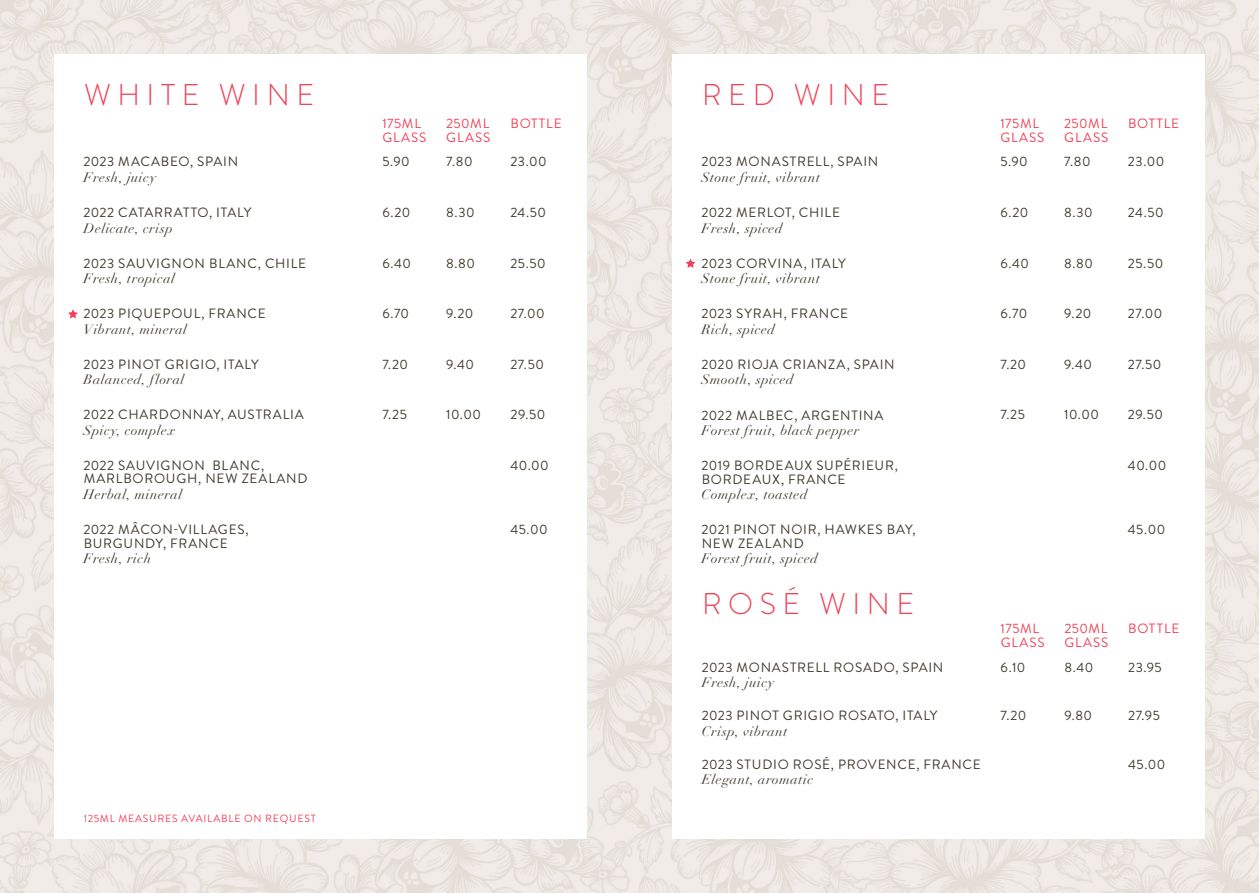
<style>
.page{position:relative;width:1259px;height:893px;background:#fff}
.page>*{position:absolute;margin:0;border:0;box-sizing:border-box;transform-origin:0 0}
.t1{font:300 30px "Brandon Grotesque";letter-spacing:.22em;color:#ef4358}
.t2{font:13.5px/13.5px "Brandon Grotesque";letter-spacing:.055em;color:#403b2d}
.t3{font:italic 13.5px "Didot LT Std";letter-spacing:.035em;color:#403b2d}
.t4{font:13.5px/13.5px "Brandon Grotesque";letter-spacing:.06em;color:#ef4358}
.t5{font:13.5px "Brandon Grotesque";letter-spacing:.035em;color:#403b2d}
.t6{font:10.5px "Brandon Grotesque";letter-spacing:.07em;color:#ef4358}
</style>
<div class="page">
<img style="left:0;top:0;width:1259px;height:893px">
<div style="left:54px;top:54px;width:533px;height:785px;background:#fff"></div>
<div style="left:672px;top:54px;width:532px;height:785px;background:#fff"></div>
<svg style="left:68px;top:309px;width:10px;height:9px"></svg>
<svg style="left:685px;top:259px;width:10px;height:9px"></svg>
<h1 class="t1" style="left:84px;top:74px;width:232px">WHITE WINE</h1>
<h1 class="t1" style="left:702px;top:74px;width:189px">RED WINE</h1>
<p class="t4" style="left:382px;top:117px;width:46px">175ML<br>GLASS</p>
<p class="t4" style="left:446px;top:117px;width:46px">250ML<br>GLASS</p>
<p class="t4" style="left:510px;top:117px;width:53px">BOTTLE</p>
<p class="t4" style="left:1000px;top:117px;width:46px">175ML<br>GLASS</p>
<p class="t4" style="left:1064px;top:117px;width:46px">250ML<br>GLASS</p>
<p class="t4" style="left:1128px;top:117px;width:53px">BOTTLE</p>
<p class="t2" style="left:84px;top:155px;width:156px">2023 MACABEO, SPAIN</p>
<p class="t3" style="left:84px;top:169px;width:74px">Fresh, juicy</p>
<p class="t2" style="left:382px;top:155px;width:29px">5.90</p>
<p class="t2" style="left:446px;top:155px;width:28px">7.80</p>
<p class="t2" style="left:510px;top:155px;width:38px">23.00</p>
<p class="t2" style="left:701px;top:155px;width:178px">2023 MONASTRELL, SPAIN</p>
<p class="t3" style="left:701px;top:169px;width:120px">Stone fruit, vibrant</p>
<p class="t2" style="left:1000px;top:155px;width:29px">5.90</p>
<p class="t2" style="left:1064px;top:155px;width:28px">7.80</p>
<p class="t2" style="left:1128px;top:155px;width:38px">23.00</p>
<p class="t5" style="left:84px;top:203px;width:169px">2022 CATARRATTO, ITALY</p>
<p class="t3" style="left:84px;top:220px;width:91px">Delicate, crisp</p>
<p class="t2" style="left:382px;top:206px;width:29px">6.20</p>
<p class="t2" style="left:446px;top:206px;width:30px">8.30</p>
<p class="t2" style="left:510px;top:206px;width:37px">24.50</p>
<p class="t2" style="left:701px;top:206px;width:140px">2022 MERLOT, CHILE</p>
<p class="t3" style="left:701px;top:220px;width:82px">Fresh, spiced</p>
<p class="t2" style="left:1000px;top:206px;width:29px">6.20</p>
<p class="t2" style="left:1064px;top:206px;width:30px">8.30</p>
<p class="t2" style="left:1128px;top:206px;width:37px">24.50</p>
<p class="t2" style="left:84px;top:256px;width:224px">2023 SAUVIGNON BLANC, CHILE</p>
<p class="t3" style="left:84px;top:271px;width:93px">Fresh, tropical</p>
<p class="t2" style="left:382px;top:256px;width:30px">6.40</p>
<p class="t2" style="left:446px;top:256px;width:30px">8.80</p>
<p class="t2" style="left:510px;top:256px;width:37px">25.50</p>
<p class="t2" style="left:701px;top:256px;width:146px">2023 CORVINA, ITALY</p>
<p class="t3" style="left:701px;top:271px;width:120px">Stone fruit, vibrant</p>
<p class="t2" style="left:1000px;top:256px;width:30px">6.40</p>
<p class="t2" style="left:1064px;top:256px;width:30px">8.80</p>
<p class="t2" style="left:1128px;top:256px;width:37px">25.50</p>
<p class="t2" style="left:84px;top:307px;width:184px">2023 PIQUEPOUL, FRANCE</p>
<p class="t3" style="left:84px;top:321px;width:105px">Vibrant, mineral</p>
<p class="t2" style="left:382px;top:307px;width:28px">6.70</p>
<p class="t2" style="left:446px;top:307px;width:29px">9.20</p>
<p class="t2" style="left:510px;top:307px;width:36px">27.00</p>
<p class="t2" style="left:701px;top:307px;width:148px">2023 SYRAH, FRANCE</p>
<p class="t3" style="left:701px;top:321px;width:75px">Rich, spiced</p>
<p class="t2" style="left:1000px;top:307px;width:28px">6.70</p>
<p class="t2" style="left:1064px;top:307px;width:29px">9.20</p>
<p class="t2" style="left:1128px;top:307px;width:36px">27.00</p>
<p class="t2" style="left:84px;top:358px;width:177px">2023 PINOT GRIGIO, ITALY</p>
<p class="t3" style="left:84px;top:372px;width:102px">Balanced, floral</p>
<p class="t2" style="left:382px;top:358px;width:27px">7.20</p>
<p class="t2" style="left:446px;top:358px;width:29px">9.40</p>
<p class="t2" style="left:510px;top:358px;width:35px">27.50</p>
<p class="t2" style="left:701px;top:358px;width:195px">2020 RIOJA CRIANZA, SPAIN</p>
<p class="t3" style="left:701px;top:372px;width:93px">Smooth, spiced</p>
<p class="t2" style="left:1000px;top:358px;width:27px">7.20</p>
<p class="t2" style="left:1064px;top:358px;width:29px">9.40</p>
<p class="t2" style="left:1128px;top:358px;width:35px">27.50</p>
<p class="t2" style="left:84px;top:408px;width:222px">2022 CHARDONNAY, AUSTRALIA</p>
<p class="t3" style="left:84px;top:422px;width:93px">Spicy, complex</p>
<p class="t2" style="left:382px;top:408px;width:26px">7.25</p>
<p class="t2" style="left:446px;top:408px;width:36px">10.00</p>
<p class="t2" style="left:510px;top:408px;width:36px">29.50</p>
<p class="t2" style="left:701px;top:408px;width:183px">2022 MALBEC, ARGENTINA</p>
<p class="t3" style="left:701px;top:423px;width:159px">Forest fruit, black pepper</p>
<p class="t2" style="left:1000px;top:408px;width:26px">7.25</p>
<p class="t2" style="left:1064px;top:408px;width:36px">10.00</p>
<p class="t2" style="left:1128px;top:408px;width:36px">29.50</p>
<p class="t2" style="left:84px;top:459px;width:225px">2022 SAUVIGNON BLANC,<br>MARLBOROUGH, NEW ZEALAND</p>
<p class="t3" style="left:84px;top:486px;width:100px">Herbal, mineral</p>
<p class="t2" style="left:510px;top:459px;width:40px">40.00</p>
<p class="t2" style="left:701px;top:459px;width:198px">2019 BORDEAUX SUPÉRIEUR,<br>BORDEAUX, FRANCE</p>
<p class="t3" style="left:701px;top:487px;width:107px">Complex, toasted</p>
<p class="t2" style="left:1128px;top:459px;width:40px">40.00</p>
<p class="t2" style="left:84px;top:523px;width:167px">2022 MÂCON-VILLAGES,<br>BURGUNDY, FRANCE</p>
<p class="t3" style="left:84px;top:550px;width:69px">Fresh, rich</p>
<p class="t2" style="left:510px;top:523px;width:39px">45.00</p>
<p class="t2" style="left:701px;top:523px;width:216px">2021 PINOT NOIR, HAWKES BAY,<br>NEW ZEALAND</p>
<p class="t3" style="left:701px;top:551px;width:118px">Forest fruit, spiced</p>
<p class="t2" style="left:1128px;top:523px;width:39px">45.00</p>
<h1 class="t1" style="left:702px;top:583px;width:214px">ROSÉ WINE</h1>
<p class="t4" style="left:1000px;top:622px;width:46px">175ML<br>GLASS</p>
<p class="t4" style="left:1064px;top:622px;width:46px">250ML<br>GLASS</p>
<p class="t4" style="left:1128px;top:622px;width:53px">BOTTLE</p>
<p class="t2" style="left:702px;top:660px;width:243px">2023 MONASTRELL ROSADO, SPAIN</p>
<p class="t3" style="left:702px;top:675px;width:74px">Fresh, juicy</p>
<p class="t2" style="left:1000px;top:660px;width:26px">6.10</p>
<p class="t2" style="left:1064px;top:660px;width:31px">8.40</p>
<p class="t2" style="left:1128px;top:660px;width:35px">23.95</p>
<p class="t2" style="left:702px;top:709px;width:237px">2023 PINOT GRIGIO ROSATO, ITALY</p>
<p class="t3" style="left:702px;top:723px;width:87px">Crisp, vibrant</p>
<p class="t2" style="left:1000px;top:709px;width:27px">7.20</p>
<p class="t2" style="left:1064px;top:709px;width:29px">9.80</p>
<p class="t2" style="left:1128px;top:709px;width:33px">27.95</p>
<p class="t2" style="left:702px;top:757px;width:280px">2023 STUDIO ROSÉ, PROVENCE, FRANCE</p>
<p class="t3" style="left:702px;top:771px;width:113px">Elegant, aromatic</p>
<p class="t2" style="left:1128px;top:757px;width:39px">45.00</p>
<p class="t6" style="left:84px;top:811px;width:233px">125ML MEASURES AVAILABLE ON REQUEST</p>
</div>
